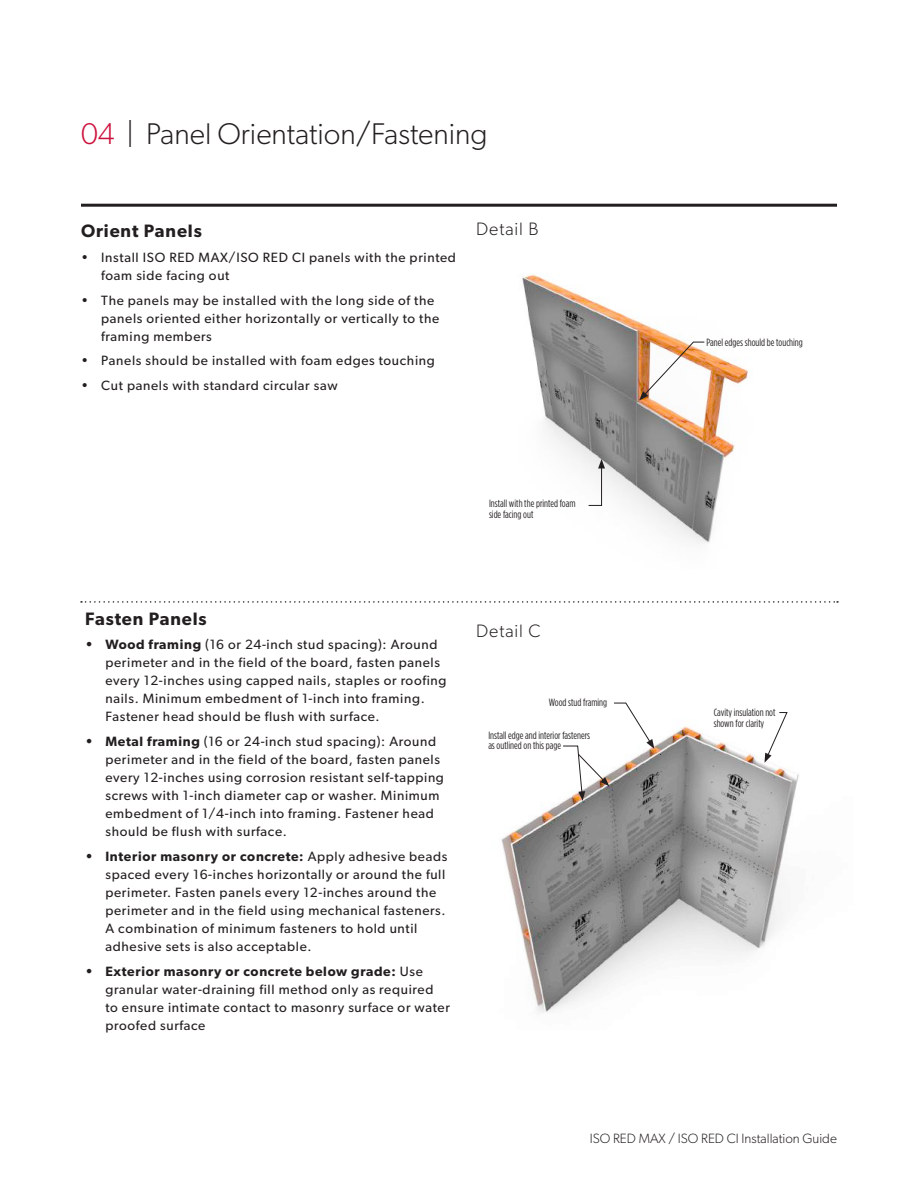
<style>
.page{position:relative;width:918px;height:1188px;background:#fff}
.page>*{position:absolute;margin:0;border:0;box-sizing:border-box;transform-origin:0 0}
.t1{font:300 30px "Gibson";color:#231f20}
.t2{font:600 18px "Gibson";letter-spacing:.05em;color:#231f20}
.t3{font:300 18px "Gibson";letter-spacing:.05em;color:#231f20}
.t4{font:13.5px/18px "Gibson";letter-spacing:.05em;color:#231f20}
.t5{font:300 13.5px "Gibson";color:#231f20}
.t6{font:10.5px/10.5px "Gotham Condensed";color:#231f20}
.s1{color:#cd123d}
.s2{font-weight:600}
</style>
<div class="page">
<img style="left:522px;top:274px;width:226px;height:270px">
<hr style="left:81px;top:204px;width:756px;height:3px;background:#231f20">
<img style="left:639px;top:341px;width:66px;height:59px">
<svg style="left:588px;top:459px;width:17px;height:47px"></svg>
<img style="left:501px;top:726px;width:298px;height:287px">
<svg style="left:562px;top:702px;width:92px;height:99px"></svg>
<svg style="left:765px;top:712px;width:23px;height:51px"></svg>
<svg style="left:81px;top:601px;width:757px;height:2px"></svg>
<h1 class="t1" style="left:81px;top:116px;width:408px"><span class="s1">04</span> | Panel Orientation/Fastening</h1>
<h2 class="t2" style="left:81px;top:220px;width:122px">Orient Panels</h2>
<p class="t4" style="left:101px;top:248px;width:356px;text-indent:-20px">• Install ISO RED MAX/ISO RED CI panels with the printed foam side facing out</p>
<p class="t4" style="left:101px;top:291px;width:340px;text-indent:-20px">• The panels may be installed with the long side of the panels oriented either horizontally or vertically to the framing members</p>
<p class="t4" style="left:81px;top:352px;width:355px">• Panels should be installed with foam edges touching</p>
<p class="t4" style="left:81px;top:376px;width:258px">• Cut panels with standard circular saw</p>
<h2 class="t3" style="left:476px;top:218px;width:64px">Detail B</h2>
<p class="t6" style="left:489px;top:498px;width:88px">Install with the printed foam side facing out</p>
<h2 class="t2" style="left:85px;top:608px;width:123px">Fasten Panels</h2>
<p class="t4" style="left:105px;top:636px;width:343px;text-indent:-20px"><span class="s2">• Wood framing</span> (16 or 24-inch stud spacing): Around perimeter and in the field of the board, fasten panels every 12-inches using capped nails, staples or roofing nails. Minimum embedment of 1-inch into framing.<br>Fastener head should be flush with surface.</p>
<p class="t4" style="left:105px;top:732px;width:340px;text-indent:-20px"><span class="s2">• Metal framing</span> (16 or 24-inch stud spacing): Around perimeter and in the field of the board, fasten panels every 12-inches using corrosion resistant self-tapping screws with 1-inch diameter cap or washer. Minimum embedment of 1/4-inch into framing. Fastener head should be flush with surface.</p>
<p class="t4" style="left:105px;top:847px;width:344px;text-indent:-20px"><span class="s2">• Interior masonry or concrete:</span> Apply adhesive beads spaced every 16-inches horizontally or around the full perimeter. Fasten panels every 12-inches around the perimeter and in the field using mechanical fasteners.<br>A combination of minimum fasteners to hold until adhesive sets is also acceptable.</p>
<p class="t4" style="left:105px;top:962px;width:346px;text-indent:-20px"><span class="s2">• Exterior masonry or concrete below grade:</span> Use granular water-draining fill method only as required<br>to ensure intimate contact to masonry surface or water proofed surface</p>
<h2 class="t3" style="left:476px;top:620px;width:66px">Detail C</h2>
<p class="t6" style="left:549px;top:697px;width:60px">Wood stud framing</p>
<p class="t6" style="left:488px;top:730px;width:103px">Install edge and interior fasteners as outlined on this page</p>
<p class="t6" style="left:706px;top:337px;width:98px">Panel edges should be touching</p>
<p class="t6" style="left:714px;top:707px;width:63px">Cavity insulation not shown for clarity</p>
<p class="t5" style="left:590px;top:1130px;width:249px">ISO RED MAX / ISO RED CI Installation Guide</p>
</div>
